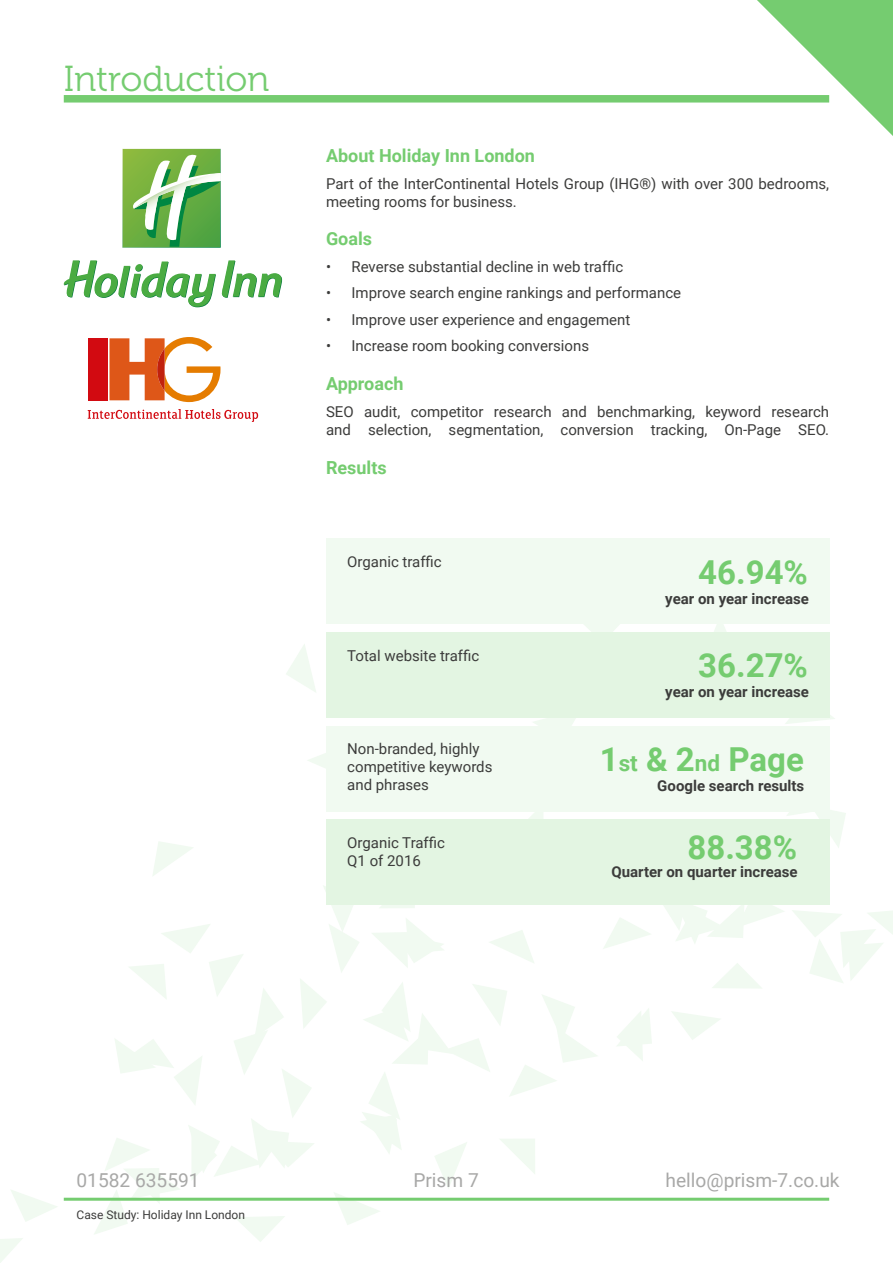
<style>
.page{position:relative;width:893px;height:1263px;background:#fff}
.page>*{position:absolute;margin:0;border:0;box-sizing:border-box;transform-origin:0 0}
.t1{font:36px "Museo 300";color:#75cc70}
.t2{font:700 33px "Roboto";color:#75cc70}
.t3{font:19.2px "Roboto";color:#a8a8a7}
.t4{font:700 18px "Roboto";color:#75cc70}
.t5{font:15px/18px "Roboto";color:#3c3c3b}
.t6{font:700 15px "Roboto";color:#3c3c3b}
.t7{font:12px "Roboto";color:#3c3c3b}
.s1{font-size:22.5px}
</style>
<div class="page">
<svg style="left:0;top:1238px;width:23px;height:25px"></svg>
<svg style="left:11px;top:1190px;width:46px;height:31px"></svg>
<svg style="left:93px;top:616px;width:800px;height:626px"></svg>
<hr style="left:64px;top:1198px;width:765px;height:3px;background:#75cc70">
<svg style="left:757px;top:0;width:136px;height:136px"></svg>
<div style="left:326px;top:726px;width:503px;height:85px;background:#f1faf1"></div>
<div style="left:326px;top:819px;width:503px;height:86px;background:#e3f5e2"></div>
<div style="left:326px;top:632px;width:503px;height:85px;background:#e3f5e2"></div>
<div style="left:326px;top:539px;width:503px;height:85px;background:#f1faf1"></div>
<div style="left:64px;top:95px;width:765px;height:8px;background:#75cc70"></div>
<svg style="left:122px;top:149px;width:99px;height:99px"></svg>
<svg style="left:222px;top:260px;width:61px;height:38px"></svg>
<svg style="left:63px;top:260px;width:153px;height:47px"></svg>
<svg style="left:88px;top:409px;width:170px;height:13px"></svg>
<svg style="left:109px;top:337px;width:111px;height:65px"></svg>
<div style="left:88px;top:338px;width:20px;height:62px;background:#d20a11"></div>
<h1 class="t1" style="left:64px;top:59px;width:207px">Introduction</h1>
<p class="t4" style="left:326px;top:143px;width:210px">About Holiday Inn London</p>
<p class="t5" style="left:326px;top:174px;width:505px">Part of the InterContinental Hotels Group (IHG®) with over 300 bedrooms, meeting rooms for business.</p>
<p class="t4" style="left:326px;top:226px;width:48px">Goals</p>
<p class="t5" style="left:326px;top:257px;width:299px">• Reverse substantial decline in web traffic</p>
<p class="t5" style="left:326px;top:284px;width:357px">• Improve search engine rankings and performance</p>
<p class="t5" style="left:326px;top:310px;width:306px">• Improve user experience and engagement</p>
<p class="t5" style="left:326px;top:337px;width:265px">• Increase room booking conversions</p>
<p class="t4" style="left:326px;top:371px;width:79px">Approach</p>
<p class="t5" style="left:326px;top:402px;width:505px">SEO audit, competitor research and benchmarking, keyword research and selection, segmentation, conversion tracking, On-Page SEO.</p>
<p class="t4" style="left:326px;top:455px;width:62px">Results</p>
<p class="t5" style="left:347px;top:552px;width:96px">Organic traffic</p>
<h2 class="t2" style="left:698px;top:549px;width:111px">46.94%</h2>
<p class="t6" style="left:665px;top:588px;width:145px">year on year increase</p>
<p class="t5" style="left:347px;top:646px;width:133px">Total website traffic</p>
<h2 class="t2" style="left:698px;top:643px;width:111px">36.27%</h2>
<p class="t6" style="left:665px;top:681px;width:145px">year on year increase</p>
<p class="t5" style="left:347px;top:739px;width:147px">Non-branded, highly competitive keywords and phrases</p>
<h2 class="t2" style="left:600px;top:736px;width:206px">1<span class="s1">st</span> &amp; 2<span class="s1">nd</span> Page</h2>
<p class="t6" style="left:657px;top:775px;width:149px">Google search results</p>
<p class="t5" style="left:347px;top:833px;width:99px">Organic Traffic<br>Q1 of 2016</p>
<h2 class="t2" style="left:687px;top:824px;width:111px">88.38%</h2>
<p class="t6" style="left:611px;top:861px;width:188px">Quarter on quarter increase</p>
<p class="t3" style="left:77px;top:1167px;width:125px">01582 635591</p>
<p class="t3" style="left:413px;top:1167px;width:67px">Prism 7</p>
<p class="t3" style="left:665px;top:1167px;width:176px">hello@prism-7.co.uk</p>
<p class="t7" style="left:77px;top:1206px;width:170px">Case Study: Holiday Inn London</p>
</div>
